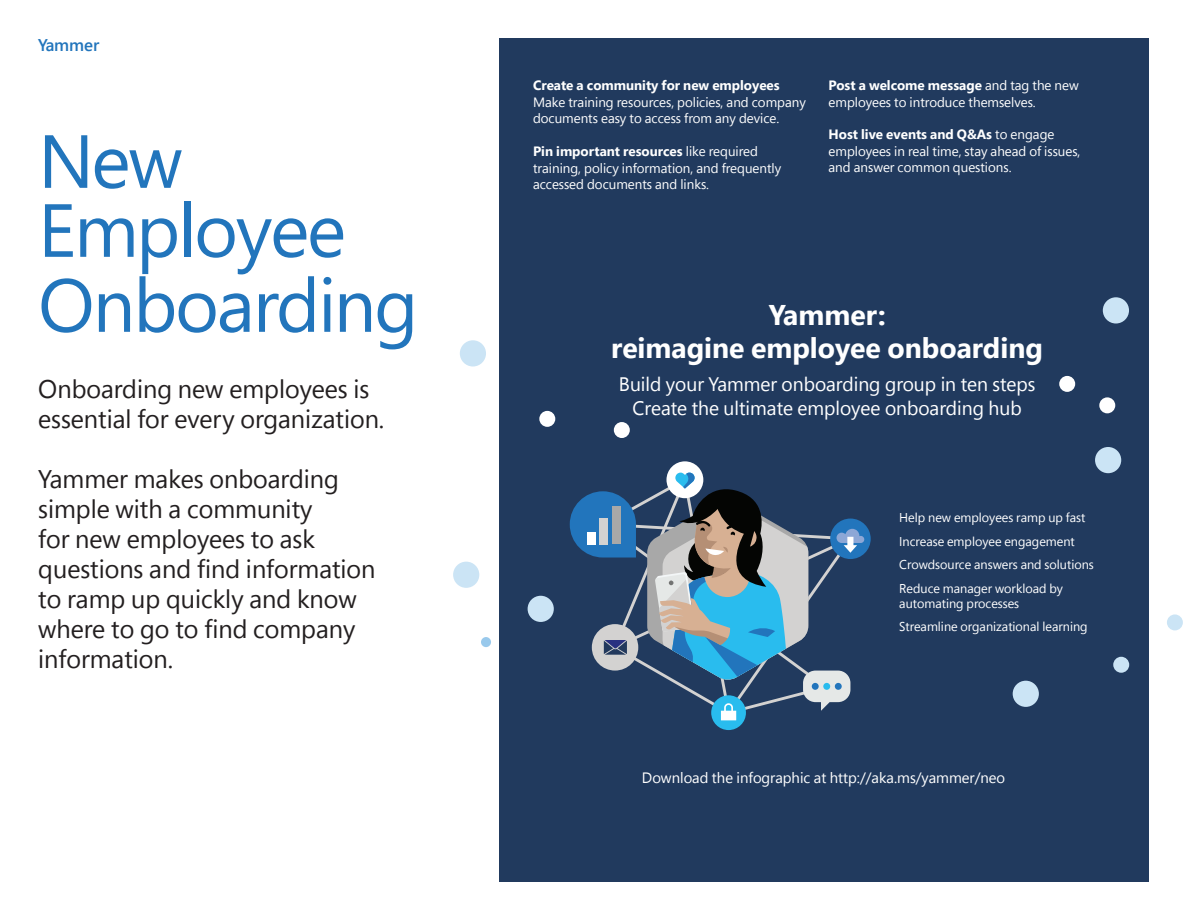
<style>
.page{position:relative;width:1188px;height:918px;background:#fff}
.page>*{position:absolute;margin:0;border:0;box-sizing:border-box;transform-origin:0 0}
.t1{font:75px/72px "Segoe Pro Display";letter-spacing:-.02em;color:#2275bc}
.t2{font:700 28.5px/33px "Segoe Pro Display";color:#fff;text-align:center}
.t3{font:25.5px/30px "Segoe Pro Display";color:#231f20}
.t4{font:19.5px/24px "Segoe Pro Display";color:#fff;text-align:center}
.t5{font:600 16.95px "Segoe Pro Display";color:#2275bc}
.t6{font:15px "Segoe Pro Display";color:#fff}
.t7{font:13.5px/16.5px "Segoe Pro Display";color:#fff}
.t8{font:700 13.5px "Segoe Pro Display";color:#fff}
.t9{font:12.75px/23.5px "Segoe Pro Display";color:#fff}
.s1{font-weight:700}
</style>
<div class="page">
<div style="left:499px;top:38px;width:649px;height:843px;background:#213a5e"></div>
<svg style="left:599px;top:499px;width:48px;height:170px"></svg>
<div style="left:830px;top:519px;width:41px;height:40px;background:#2275bc;border-radius:50%"></div>
<div style="left:711px;top:695px;width:35px;height:35px;background:#29bcee;border-radius:50%"></div>
<div style="left:592px;top:624px;width:46px;height:47px;background:#d3d2d1;border-radius:50%"></div>
<div style="left:666px;top:461px;width:37px;height:37px;background:#fff;border-radius:50%"></div>
<svg style="left:570px;top:491px;width:66px;height:67px"></svg>
<svg style="left:604px;top:640px;width:23px;height:15px"></svg>
<div style="left:587px;top:532px;width:8px;height:12px;background:#fff"></div>
<div style="left:600px;top:518px;width:8px;height:26px;background:#d3d2d1"></div>
<div style="left:612px;top:506px;width:8px;height:38px;background:#a8a8a8"></div>
<svg style="left:647px;top:473px;width:217px;height:247px"></svg>
<div style="left:539px;top:411px;width:16px;height:16px;background:#fff;border-radius:8px"></div>
<div style="left:1099px;top:397px;width:16px;height:16px;background:#fff;border-radius:50%"></div>
<div style="left:1113px;top:657px;width:16px;height:16px;background:#cbe4f5;border-radius:50%"></div>
<div style="left:1167px;top:614px;width:16px;height:16px;background:#cbe4f5;border-radius:50%"></div>
<div style="left:481px;top:637px;width:10px;height:10px;background:#99c9ec;border-radius:50%"></div>
<div style="left:460px;top:340px;width:26px;height:26px;background:#cbe4f5;border-radius:50%"></div>
<div style="left:453px;top:562px;width:26px;height:26px;background:#cbe4f5;border-radius:50%"></div>
<div style="left:528px;top:596px;width:26px;height:26px;background:#cbe4f5;border-radius:13px"></div>
<div style="left:1103px;top:297px;width:26px;height:27px;background:#cbe4f5;border-radius:13px"></div>
<div style="left:1095px;top:447px;width:26px;height:26px;background:#cbe4f5;border-radius:50%"></div>
<div style="left:1059px;top:376px;width:16px;height:16px;background:#fff;border-radius:50%"></div>
<div style="left:614px;top:422px;width:16px;height:16px;background:#fff;border-radius:50%"></div>
<div style="left:1013px;top:681px;width:26px;height:26px;background:#cbe4f5;border-radius:50%"></div>
<p class="t5" style="left:38px;top:33px;width:63px">Yammer</p>
<h1 class="t1" style="left:38px;top:123px;width:381px">New<br>Employee<br>Onboarding</h1>
<h3 class="t3" style="left:38px;top:373px;width:348px">Onboarding new employees is essential for every organization.</h3>
<h3 class="t3" style="left:38px;top:463px;width:339px">Yammer makes onboarding simple with a community<br>for new employees to ask questions and find information to ramp up quickly and know where to go to find company information.</h3>
<p class="t8" style="left:533px;top:76px;width:248px">Create a community for new employees</p>
<p class="t7" style="left:533px;top:93px;width:274px">Make training resources, policies, and company documents easy to access from any device.</p>
<p class="t7" style="left:533px;top:143px;width:250px"><span class="s1">Pin important resources</span> like required training, policy information, and frequently accessed documents and links.</p>
<p class="t7" style="left:829px;top:77px;width:252px"><span class="s1">Post a welcome message</span> and tag the new employees to introduce themselves.</p>
<p class="t7" style="left:829px;top:126px;width:253px"><span class="s1">Host live events and Q&amp;As</span> to engage employees in real time, stay ahead of issues, and answer common questions.</p>
<h2 class="t2" style="left:611px;top:298px;width:433px">Yammer:<br>reimagine employee onboarding</h2>
<h3 class="t4" style="left:619px;top:372px;width:418px">Build your Yammer onboarding group in ten steps<br>Create the ultimate employee onboarding hub</h3>
<p class="t9" style="left:899px;top:505px;width:196px">Help new employees ramp up fast<br>Increase employee engagement<br>Crowdsource answers and solutions<br>Reduce manager workload by</p>
<p class="t9" style="left:899px;top:591px;width:190px">automating processes<br>Streamline organizational learning</p>
<p class="t6" style="left:642px;top:767px;width:365px">Download the infographic at http://aka.ms/yammer/neo</p>
</div>
